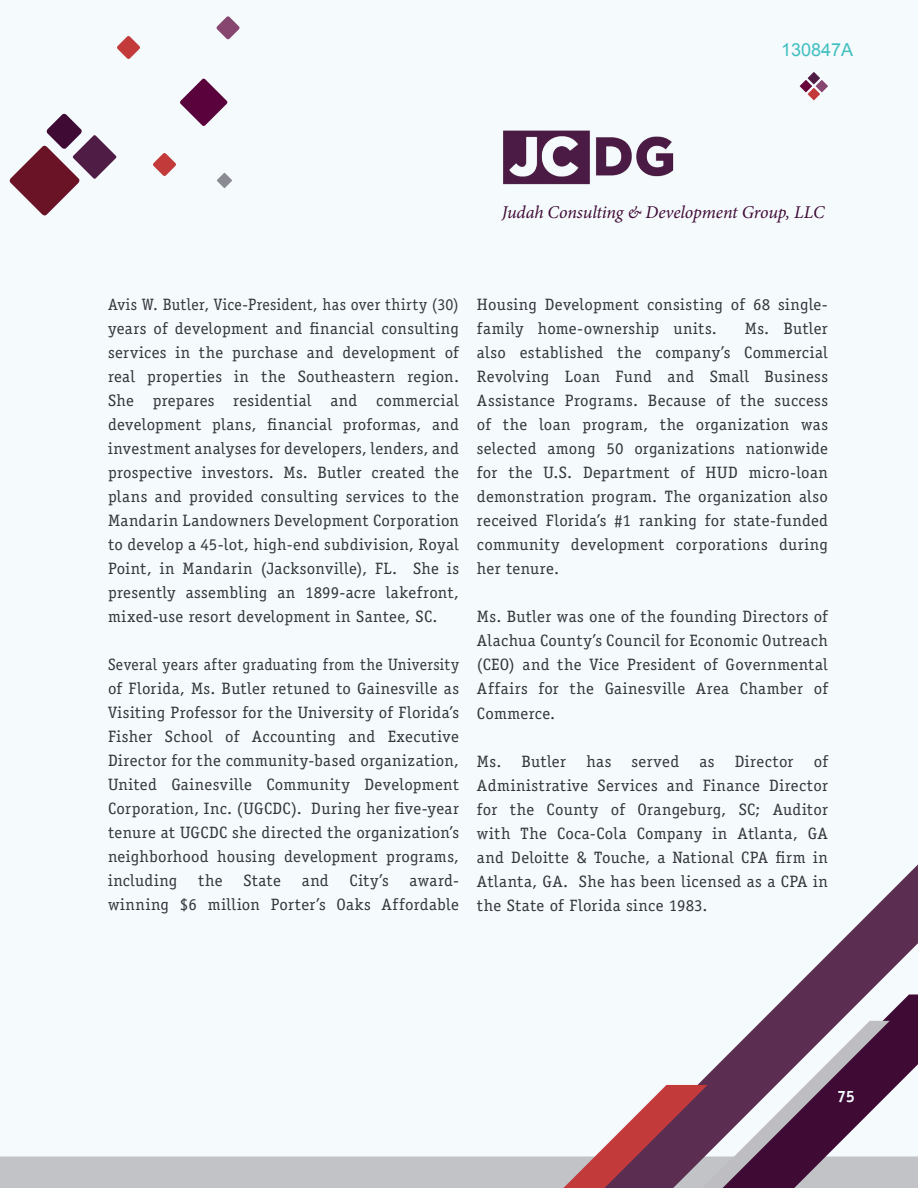
<style>
.page{position:relative;width:918px;height:1188px;background:#f5fafd}
.page>*{position:absolute;margin:0;border:0;box-sizing:border-box;transform-origin:0 0}
.t1{font:italic 18px "Minion Pro";letter-spacing:-.01em;color:#3f0b35}
.t2{font:18px "Arial";color:#40bfbf}
.t3{font:16.5px/24px "Officina Serif Std";letter-spacing:.015em;color:#33363b;text-align:justify}
.t4{font:16.5px/24px "Officina Serif Std";letter-spacing:.015em;color:#33363b;text-align:justify;scale:.96 1}
.t5{font:700 16.5px "Officina Serif Std";color:#f5fafd}
</style>
<div class="page">
<img style="left:503px;top:130px;width:171px;height:55px">
<svg style="left:808px;top:72px;width:12px;height:13px"></svg>
<svg style="left:808px;top:88px;width:12px;height:12px"></svg>
<svg style="left:800px;top:80px;width:12px;height:12px"></svg>
<svg style="left:815px;top:80px;width:13px;height:12px"></svg>
<svg style="left:9px;top:113px;width:108px;height:103px"></svg>
<svg style="left:180px;top:78px;width:48px;height:48px"></svg>
<svg style="left:117px;top:36px;width:23px;height:23px"></svg>
<svg style="left:153px;top:153px;width:23px;height:23px"></svg>
<svg style="left:216px;top:16px;width:24px;height:24px"></svg>
<svg style="left:217px;top:173px;width:15px;height:15px"></svg>
<svg style="left:761px;top:864px;width:157px;height:221px"></svg>
<svg style="left:697px;top:1021px;width:193px;height:64px"></svg>
<svg style="left:0;top:1085px;width:918px;height:103px"></svg>
<p class="t2" style="left:781px;top:38px;width:74px">130847A</p>
<p class="t1" style="left:502px;top:200px;width:324px">Judah Consulting &amp; Development Group, LLC</p>
<p class="t3" style="left:108px;top:293px;width:353px">Avis W. Butler, Vice-President, has over thirty (30) years of development and financial consulting services in the purchase and development of real properties in the Southeastern region.<br>She prepares residential and commercial development plans, financial proformas, and investment analyses for developers, lenders, and prospective investors. Ms. Butler created the plans and provided consulting services to the Mandarin Landowners Development Corporation to develop a 45-lot, high-end subdivision, Royal Point, in Mandarin (Jacksonville), FL. She is presently assembling an 1899-acre lakefront, mixed-use resort development in Santee, SC.</p>
<p class="t4" style="left:108px;top:653px;width:367px">Several years after graduating from the University of Florida, Ms. Butler retuned to Gainesville as Visiting Professor for the University of Florida’s Fisher School of Accounting and Executive Director for the community-based organization, United Gainesville Community Development Corporation, Inc. (UGCDC). During her five-year tenure at UGCDC she directed the organization’s neighborhood housing development programs, including</p>
<p class="t3" style="left:108px;top:869px;width:353px;text-align:right">award-<br>winning $6 million Porter’s Oaks Affordable</p>
<p class="t3" style="left:198px;top:869px;width:26px">the</p>
<p class="t3" style="left:243px;top:869px;width:39px">State</p>
<p class="t3" style="left:302px;top:869px;width:28px">and</p>
<p class="t3" style="left:350px;top:869px;width:41px">City’s</p>
<p class="t3" style="left:477px;top:293px;width:352px">Housing Development consisting of 68 single&shy;family home-ownership units.</p>
<p class="t3" style="left:477px;top:317px;width:353px;text-indent:268px">Ms. Butler also established the company’s Commercial Revolving Loan Fund and Small Business Assistance Programs. Because of the success of the loan program, the organization was selected among 50 organizations nationwide for the U.S. Department of HUD micro-loan demonstration program. The organization also received Florida’s #1 ranking for state-funded community development corporations during her tenure.</p>
<p class="t3" style="left:477px;top:605px;width:353px">Ms. Butler was one of the founding Directors of Alachua County’s Council for Economic Outreach (CEO) and the Vice President of Governmental Affairs for the Gainesville Area Chamber of Commerce.</p>
<p class="t3" style="left:477px;top:749px;width:353px">Ms. Butler has served as Director of Administrative Services and Finance Director for the County of Orangeburg, SC; Auditor with The Coca-Cola Company in Atlanta, GA and Deloitte &amp; Touche, a National CPA firm in Atlanta, GA. She has been licensed as a CPA in the State of Florida since 1983.</p>
<p class="t5" style="left:837px;top:1086px;width:19px">75</p>
</div>
